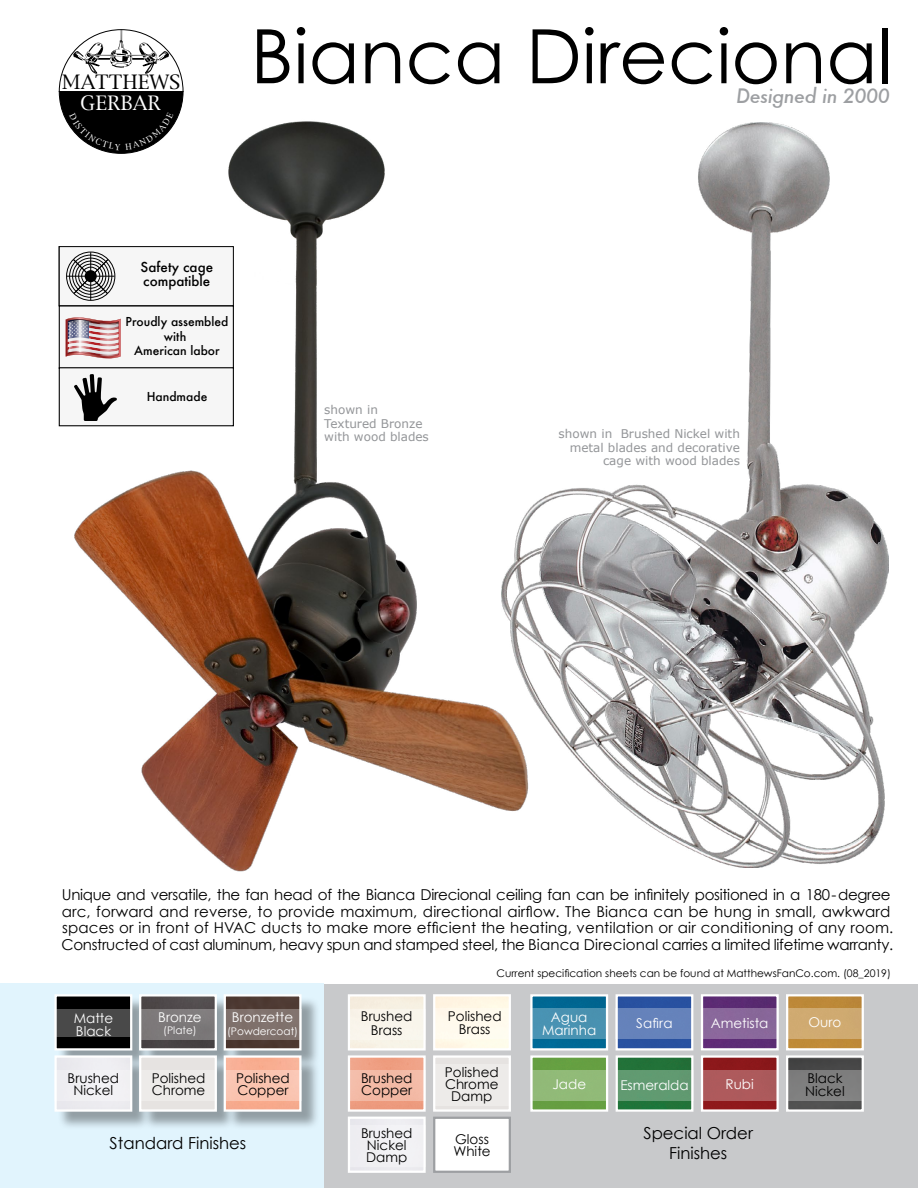
<style>
.page{position:relative;width:918px;height:1188px;background:#fff}
.page>*{position:absolute;margin:0;border:0;box-sizing:border-box;transform-origin:0 0}
.t1{font:75px "Century Gothic";color:#000}
.t2{font:italic 500 19.5px "Futura";letter-spacing:-.02em;color:#9d9fa2}
.t3{font:19.2px "New York";color:#000}
.t4{font:19.2px "New York";color:#fff}
.t5{font:16.5px/19.8px "Century Gothic";color:#000;text-align:center}
.t6{font:15px/16.5px "Century Gothic";letter-spacing:.005em;color:#000}
.t7{font:13.5px/12px "Century Gothic";color:#000}
.t8{font:13.5px/13.5px "Century Gothic";color:#fff}
.t9{font:500 13.35px/14.7px "Futura";color:#000}
.t10{font:12px/13.5px "Verdana";color:#939598}
.t11{font:500 12px/14.7px "Futura";color:#000;text-align:center}
.t12{font:10.5px "Century Gothic";color:#000}
.t13{font:10.5px "Century Gothic";color:#fff}
</style>
<div class="page">
<img style="left:58px;top:121px;width:443px;height:751px">
<img style="left:501px;top:122px;width:387px;height:746px">
<div style="left:321px;top:984px;width:597px;height:204px;background:#c8c9cb"></div>
<div style="left:0;top:984px;width:324px;height:204px;background:#e1f4fd"></div>
<div style="left:57px;top:997px;width:263px;height:133px;background:#000;opacity:.35"></div>
<div style="left:54px;top:994px;width:78px;height:57px;background:#000;border:2px solid #fff"></div>
<div style="left:54px;top:1009px;width:78px;height:28px;background:#494949"></div>
<div style="left:139px;top:1055px;width:78px;height:57px;background:#e6e3e1;border:2px solid #fff"></div>
<div style="left:139px;top:1071px;width:78px;height:30px;background:#edebe9"></div>
<img style="left:227px;top:1058px;width:72px;height:51px">
<div style="left:224px;top:1055px;width:78px;height:57px;border:2px solid #fff"></div>
<div style="left:224px;top:1070px;width:78px;height:31px;background:#fac4b0"></div>
<div style="left:57px;top:1058px;width:72px;height:51px;background:#ecebef"></div>
<div style="left:54px;top:1055px;width:78px;height:57px;border:2px solid #fff"></div>
<div style="left:54px;top:1070px;width:78px;height:30px;background:#f2f1f4"></div>
<img style="left:142px;top:997px;width:72px;height:51px">
<div style="left:139px;top:994px;width:78px;height:57px;border:2px solid #fff"></div>
<div style="left:162px;top:1016px;width:57px;height:38px;background:#000;opacity:.4"></div>
<img style="left:227px;top:997px;width:72px;height:51px">
<div style="left:224px;top:994px;width:78px;height:57px;border:2px solid #fff"></div>
<div style="left:139px;top:1009px;width:78px;height:31px;background:#7d797a"></div>
<div style="left:224px;top:1009px;width:78px;height:31px;background:#7f716c"></div>
<img style="left:351px;top:1058px;width:72px;height:51px">
<div style="left:348px;top:1055px;width:78px;height:57px;border:2px solid #fff"></div>
<div style="left:348px;top:1070px;width:78px;height:30px;background:#f3baa6"></div>
<img style="left:436px;top:997px;width:72px;height:50px">
<div style="left:433px;top:994px;width:78px;height:56px;border:2px solid #fff"></div>
<div style="left:433px;top:1009px;width:78px;height:30px;background:#fffaed"></div>
<div style="left:786px;top:1055px;width:78px;height:57px;border:2px solid #fff"></div>
<div style="left:786px;top:1070px;width:78px;height:31px;background:#7f7f7f"></div>
<div style="left:351px;top:997px;width:72px;height:51px;background:#f6f0e2"></div>
<div style="left:348px;top:994px;width:78px;height:57px;border:2px solid #fff"></div>
<div style="left:348px;top:1009px;width:78px;height:30px;background:#f9f5eb"></div>
<img style="left:619px;top:997px;width:71px;height:51px">
<div style="left:616px;top:994px;width:77px;height:57px;border:2px solid #fff"></div>
<div style="left:616px;top:1009px;width:77px;height:30px;background:#6582bb"></div>
<img style="left:619px;top:1058px;width:71px;height:51px">
<div style="left:616px;top:1055px;width:77px;height:57px;border:2px solid #fff"></div>
<div style="left:616px;top:1070px;width:77px;height:30px;background:#619a71"></div>
<div style="left:533px;top:997px;width:72px;height:51px;background:#006894"></div>
<div style="left:530px;top:994px;width:78px;height:57px;border:2px solid #fff"></div>
<div style="left:530px;top:1009px;width:78px;height:30px;background:#4993b2"></div>
<img style="left:704px;top:997px;width:72px;height:50px">
<div style="left:701px;top:994px;width:78px;height:56px;border:2px solid #fff"></div>
<div style="left:701px;top:1009px;width:78px;height:30px;background:#89689b"></div>
<div style="left:704px;top:1058px;width:72px;height:51px;background:#8d181b"></div>
<div style="left:701px;top:1055px;width:78px;height:57px;border:2px solid #fff"></div>
<div style="left:701px;top:1070px;width:78px;height:30px;background:#ad5a5c"></div>
<img style="left:789px;top:997px;width:72px;height:50px">
<div style="left:786px;top:994px;width:78px;height:56px;border:2px solid #fff"></div>
<div style="left:786px;top:1009px;width:78px;height:30px;background:#d0aa71"></div>
<div style="left:530px;top:1055px;width:78px;height:57px;border:2px solid #fff"></div>
<div style="left:530px;top:1070px;width:78px;height:30px;background:#91ba78"></div>
<div style="left:433px;top:1117px;width:78px;height:56px;background:#fff;border:2px solid #9d9fa2"></div>
<div style="left:433px;top:1055px;width:78px;height:57px;background:#e6e3e1;border:2px solid #fff"></div>
<div style="left:433px;top:1064px;width:78px;height:42px;background:#edebe9"></div>
<img style="left:351px;top:1120px;width:72px;height:50px">
<div style="left:348px;top:1117px;width:78px;height:56px;border:2px solid #fff"></div>
<div style="left:348px;top:1125px;width:78px;height:42px;background:#f1f1f4"></div>
<svg style="left:59px;top:29px;width:124px;height:125px"></svg>
<p class="t3" style="left:62px;top:71px;width:120px">MATTHEWS</p>
<p class="t4" style="left:80px;top:91px;width:82px">GERBAR</p>
<h1 class="t1" style="left:250px;top:10px;width:644px">Bianca Direcional</h1>
<h2 class="t2" style="left:736px;top:83px;width:155px">Designed in 2000</h2>
<p class="t9" style="left:141px;top:259px;width:74px">Safety cage compatible</p>
<p class="t11" style="left:126px;top:314px;width:104px">Proudly assembled with<br>American labor</p>
<p class="t11" style="left:147px;top:389px;width:62px">Handmade</p>
<p class="t10" style="left:324px;top:403px;width:106px">shown in<br>Textured Bronze with wood blades</p>
<p class="t10" style="left:559px;top:427px;width:183px;text-align:right">shown in Brushed Nickel with metal blades and decorative cage with wood blades</p>
<p class="t6" style="left:62px;top:886px;width:833px">Unique and versatile, the fan head of the Bianca Direcional ceiling fan can be infinitely positioned in a 180-degree arc, forward and reverse, to provide maximum, directional airflow. The Bianca can be hung in small, awkward spaces or in front of HVAC ducts to make more efficient the heating, ventilation or air conditioning of any room.<br>Constructed of cast aluminum, heavy spun and stamped steel, the Bianca Direcional carries a limited lifetime warranty.</p>
<p class="t12" style="left:496px;top:967px;width:396px">Current specification sheets can be found at MatthewsFanCo.com. (08_2019)</p>
<p class="t8" style="left:74px;top:1011px;width:41px">Matte<br>Black</p>
<p class="t8" style="left:158px;top:1010px;width:45px">Bronze</p>
<p class="t13" style="left:163px;top:1024px;width:35px">(Plate)</p>
<p class="t8" style="left:232px;top:1010px;width:63px">Bronzette</p>
<p class="t13" style="left:227px;top:1024px;width:73px">(Powdercoat)</p>
<p class="t7" style="left:448px;top:1009px;width:55px;line-height:13.5px;text-align:center">Polished<br>Brass</p>
<p class="t7" style="left:361px;top:1010px;width:53px;line-height:13.5px;text-align:center">Brushed<br>Brass</p>
<p class="t8" style="left:636px;top:1016px;width:38px">Safira</p>
<p class="t8" style="left:542px;top:1010px;width:56px;text-align:center">Agua<br>Marinha</p>
<p class="t8" style="left:711px;top:1016px;width:59px">Ametista</p>
<p class="t8" style="left:808px;top:1016px;width:34px">Ouro</p>
<p class="t7" style="left:68px;top:1072px;width:53px;text-align:center">Brushed<br>Nickel</p>
<p class="t7" style="left:152px;top:1072px;width:55px">Polished<br>Chrome</p>
<p class="t7" style="left:236px;top:1072px;width:55px">Polished<br>Copper</p>
<p class="t7" style="left:361px;top:1072px;width:53px">Brushed<br>Copper</p>
<p class="t7" style="left:445px;top:1066px;width:55px;text-align:center">Polished<br>Chrome<br>Damp</p>
<p class="t8" style="left:552px;top:1078px;width:35px">Jade</p>
<p class="t8" style="left:620px;top:1078px;width:70px">Esmeralda</p>
<p class="t8" style="left:726px;top:1077px;width:30px">Rubi</p>
<p class="t7" style="left:805px;top:1071px;width:41px;line-height:13.5px">Black<br>Nickel</p>
<p class="t5" style="left:110px;top:1133px;width:138px">Standard Finishes</p>
<p class="t7" style="left:361px;top:1127px;width:53px;text-align:center">Brushed<br>Nickel<br>Damp</p>
<p class="t7" style="left:453px;top:1133px;width:39px">Gloss<br>White</p>
<p class="t5" style="left:643px;top:1123px;width:111px">Special Order<br>Finishes</p>
</div>
